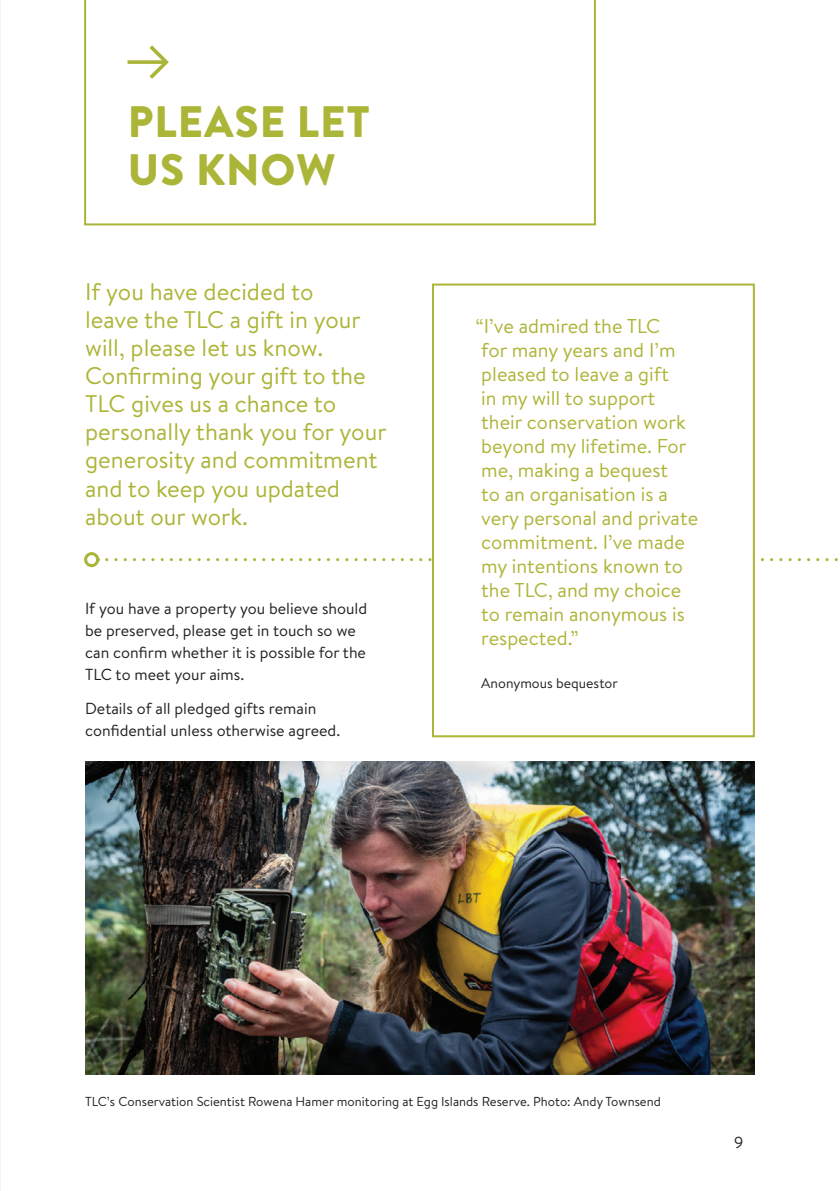
<style>
.page{position:relative;width:840px;height:1191px;background:#fff}
.page>*{position:absolute;margin:0;border:0;box-sizing:border-box;transform-origin:0 0}
.t1{font:900 44px/48px "Brandon Text";letter-spacing:.02em;color:#abb537}
.t2{font:24px/28px "Brandon Text";color:#abb537}
.t3{font:20px/24px "Brandon Text";color:#abb537}
.t4{font:16px/22px "Brandon Text";color:#231f20}
.t5{font:14px "Brandon Text";color:#231f20}
.t6{font:13px "Brandon Text";color:#231f20}
</style>
<div class="page">
<svg style="left:107px;top:558px;width:731px;height:3px"></svg>
<div style="left:84px;top:552px;width:15px;height:15px;border:3px solid #abb537;border-radius:50%"></div>
<hr style="left:0;top:0;width:1px;height:1191px;background:#abb537">
<svg style="left:84px;top:0;width:511px;height:225px"></svg>
<div style="left:432px;top:283px;width:322px;height:454px;background:#fff;border:2px solid #abb537"></div>
<svg style="left:127px;top:45px;width:42px;height:34px"></svg>
<img style="left:85px;top:761px;width:669px;height:313px">
<h1 class="t1" style="left:128px;top:97px;width:243px">PLEASE LET<br>US KNOW</h1>
<p class="t2" style="left:85px;top:277px;width:303px">If you have decided to<br>leave the TLC a gift in your will, please let us know.<br>Confirming your gift to the<br>TLC gives us a chance to personally thank you for your generosity and commitment and to keep you updated about our work.</p>
<p class="t4" style="left:85px;top:597px;width:283px">If you have a property you believe should be preserved, please get in touch so we can confirm whether it is possible for the TLC to meet your aims.</p>
<p class="t4" style="left:85px;top:696px;width:256px">Details of all pledged gifts remain confidential unless otherwise agreed.</p>
<p class="t3" style="left:475px;top:314px;width:224px">“I’ve admired the TLC<br>for many years and I’m pleased to leave a gift<br>in my will to support<br>their conservation work beyond my lifetime. For me, making a bequest<br>to an organisation is a very personal and private commitment. I’ve made my intentions known to the TLC, and my choice to remain anonymous is respected.”</p>
<p class="t5" style="left:481px;top:673px;width:138px">Anonymous bequestor</p>
<p class="t6" style="left:85px;top:1092px;width:577px">TLC’s Conservation Scientist Rowena Hamer monitoring at Egg Islands Reserve. Photo: Andy Townsend</p>
<p class="t4" style="left:733px;top:1131px;width:11px">9</p>
</div>
